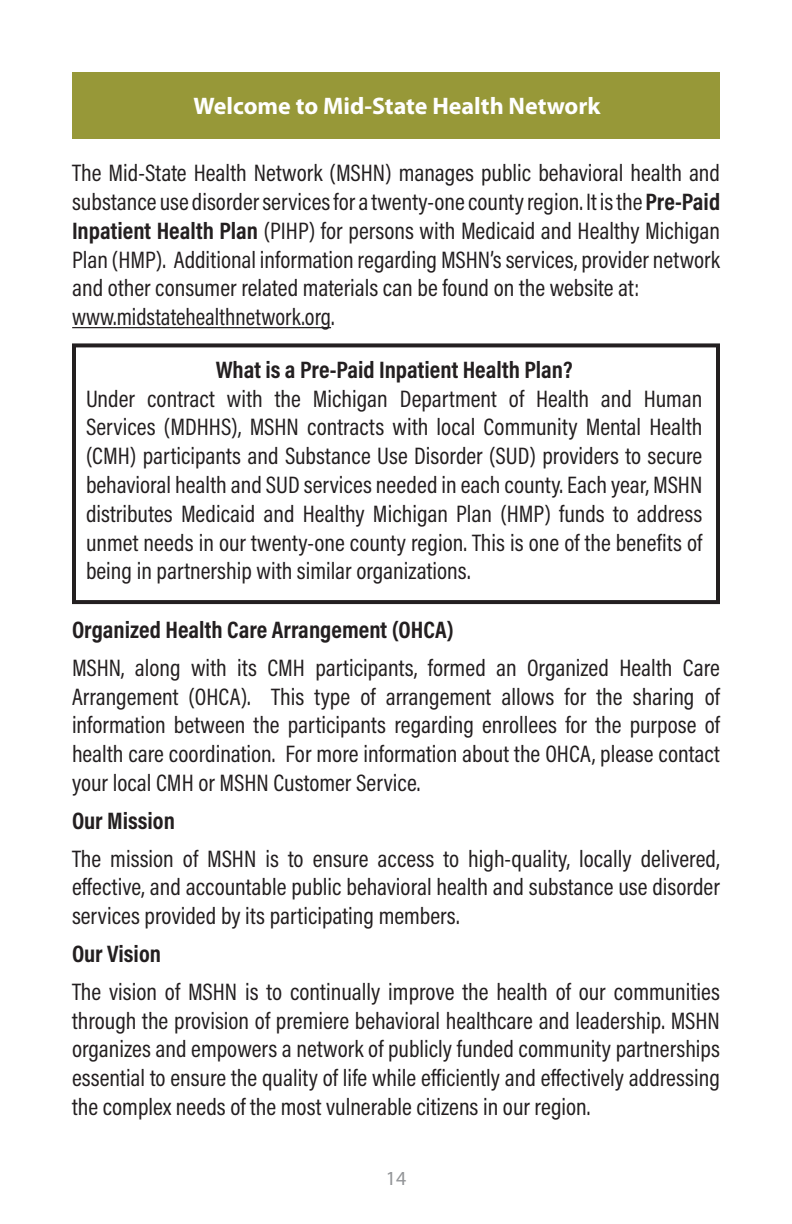
<style>
.page{position:relative;width:792px;height:1224px;background:#fff}
.page>*{position:absolute;margin:0;border:0;box-sizing:border-box;transform-origin:0 0}
.t1{font:24px/28.8px "Acumin Pro Cond";color:#231f20;text-align:justify}
.t2{font:700 24px "Acumin Pro Cond";color:#231f20}
.t3{font:700 24px "Myriad Pro";color:#fff}
.t4{font:20px "Myriad Pro";color:#939598}
.s1{font-weight:700}
</style>
<div class="page">
<div style="left:72px;top:72px;width:648px;height:66px;background:#979838"></div>
<hr style="left:72px;top:327px;width:259px;height:1px;background:#231f20">
<div style="left:72px;top:343px;width:648px;height:261px;border:4px solid #231f20"></div>
<p class="t3" style="left:194px;top:90px;width:408px">Welcome to Mid-State Health Network</p>
<p class="t1" style="left:72px;top:158px;width:650px">The Mid-State Health Network (MSHN) manages public behavioral health and substance use disorder services for a twenty-one county region. It is the <span class="s1">Pre-Paid Inpatient Health Plan</span> (PIHP) for persons with Medicaid and Healthy Michigan Plan (HMP). Additional information regarding MSHN’s services, provider network and other consumer related materials can be found on the website at:</p>
<p class="t1" style="left:72px;top:302px;width:264px">www.midstatehealthnetwork.org.</p>
<p class="t2" style="left:216px;top:354px;width:358px">What is a Pre-Paid Inpatient Health Plan?</p>
<p class="t1" style="left:86px;top:383px;width:618px">Under contract with the Michigan Department of Health and Human Services (MDHHS), MSHN contracts with local Community Mental Health (CMH) participants and Substance Use Disorder (SUD) providers to secure behavioral health and SUD services needed in each county. Each year, MSHN distributes Medicaid and Healthy Michigan Plan (HMP) funds to address unmet needs in our twenty-one county region. This is one of the benefits of being in partnership with similar organizations.</p>
<p class="t2" style="left:72px;top:614px;width:384px">Organized Health Care Arrangement (OHCA)</p>
<p class="t1" style="left:72px;top:653px;width:650px">MSHN, along with its CMH participants, formed an Organized Health Care Arrangement (OHCA). This type of arrangement allows for the sharing of information between the participants regarding enrollees for the purpose of health care coordination. For more information about the OHCA, please contact your local CMH or MSHN Customer Service.</p>
<p class="t2" style="left:72px;top:805px;width:105px">Our Mission</p>
<p class="t1" style="left:72px;top:843px;width:649px">The mission of MSHN is to ensure access to high-quality, locally delivered, effective, and accountable public behavioral health and substance use disorder services provided by its participating members.</p>
<p class="t2" style="left:72px;top:938px;width:91px">Our Vision</p>
<p class="t1" style="left:72px;top:977px;width:650px">The vision of MSHN is to continually improve the health of our communities through the provision of premiere behavioral healthcare and leadership. MSHN organizes and empowers a network of publicly funded community partnerships essential to ensure the quality of life while efficiently and effectively addressing the complex needs of the most vulnerable citizens in our region.</p>
<p class="t4" style="left:386px;top:1166px;width:22px">14</p>
</div>
